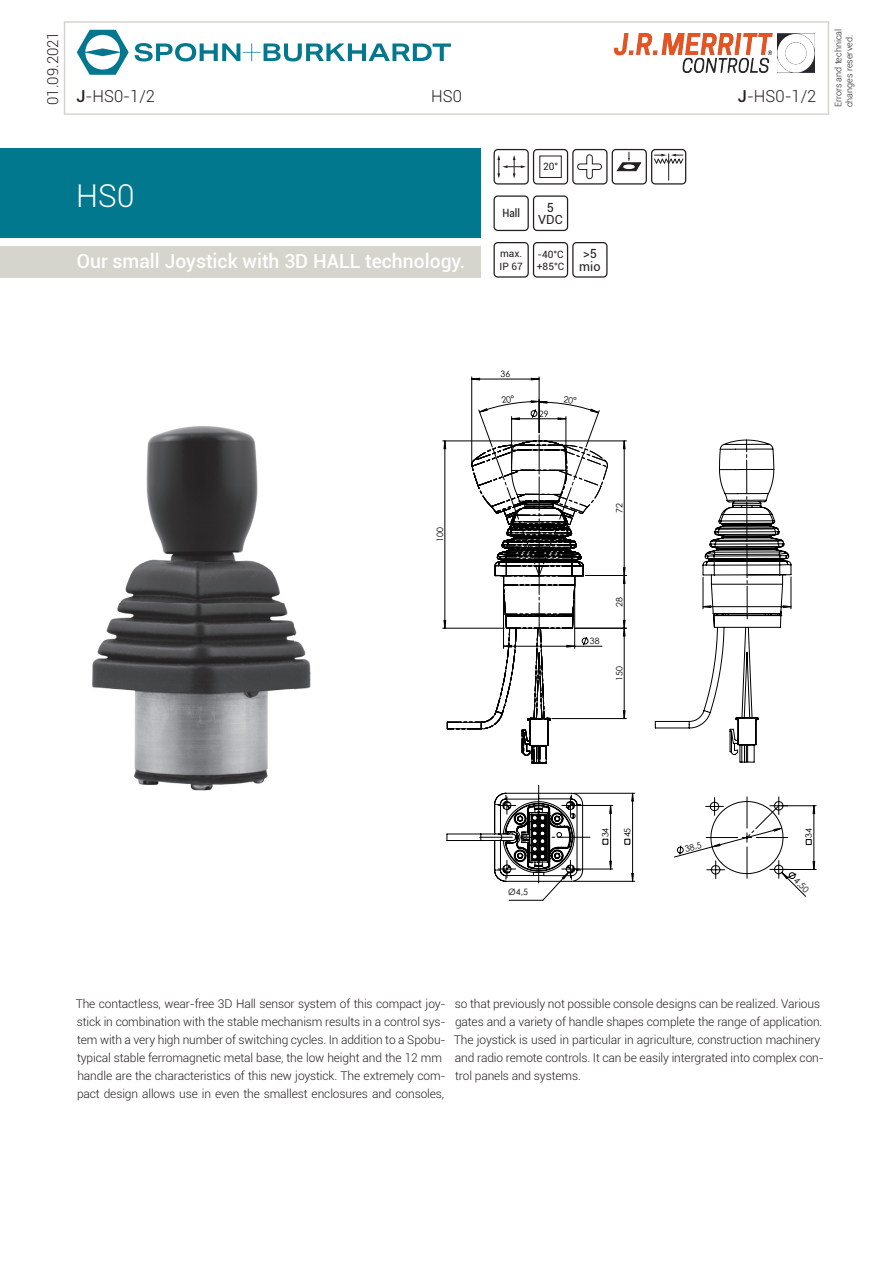
<style>
.page{position:relative;width:893px;height:1263px;background:#fff}
.page>*{position:absolute;margin:0;border:0;box-sizing:border-box;transform-origin:0 0}
.t1{font:300 31.5px "Roboto";color:#fff}
.t2{font:500 19.5px "Roboto";color:#fff}
.t3{font:300 16.5px "Roboto";color:#231f20}
.t4{font:300 15px "Roboto";color:#231f20}
.t5{font:12.6px/12.6px "Roboto";color:#231f20;text-align:center}
.t6{font:300 12px/18px "Roboto";letter-spacing:-.01em;color:#231f20}
.t7{font:condensed 11.4px "Roboto";color:#231f20}
.t8{font:10.05px/13.2px "Roboto";color:#231f20}
.t9{font:300 9px/10.8px "Roboto";color:#231f20}
.t10{font:8.7px "Century Gothic";color:#000001}
.t11{font:5.4px "Century Gothic";color:#000001}
.s1{font-weight:500}
</style>
<div class="page">
<svg style="left:64px;top:21px;width:765px;height:94px"></svg>
<div style="left:0;top:149px;width:480px;height:89px;background:#02788e"></div>
<div style="left:0;top:246px;width:480px;height:32px;background:#d6d5cd"></div>
<img style="left:92px;top:426px;width:219px;height:365px">
<div style="left:493px;top:149px;width:36px;height:36px;border:1px solid #231f20;border-radius:4px"></div>
<svg style="left:497px;top:155px;width:29px;height:24px"></svg>
<svg style="left:611px;top:149px;width:36px;height:33px"></svg>
<div style="left:612px;top:150px;width:34px;height:34px;background:#fff;border-radius:4px"></div>
<div style="left:612px;top:149px;width:35px;height:36px;border:1px solid #231f20;border-radius:4px"></div>
<svg style="left:616px;top:152px;width:26px;height:20px"></svg>
<div style="left:572px;top:149px;width:36px;height:36px;border:1px solid #231f20;border-radius:4px"></div>
<svg style="left:577px;top:154px;width:25px;height:26px"></svg>
<div style="left:533px;top:149px;width:35px;height:36px;border:1px solid #231f20;border-radius:4px"></div>
<div style="left:539px;top:156px;width:23px;height:22px;border:1px solid #231f20"></div>
<div style="left:493px;top:195px;width:36px;height:36px;border:1px solid #231f20;border-radius:4px"></div>
<div style="left:651px;top:149px;width:35px;height:36px;border:1px solid #231f20;border-radius:4px"></div>
<svg style="left:654px;top:154px;width:30px;height:26px"></svg>
<div style="left:493px;top:242px;width:36px;height:36px;border:1px solid #231f20;border-radius:4px"></div>
<div style="left:533px;top:242px;width:35px;height:36px;border:1px solid #231f20;border-radius:4px"></div>
<div style="left:533px;top:195px;width:35px;height:36px;border:1px solid #231f20;border-radius:4px"></div>
<div style="left:572px;top:242px;width:36px;height:36px;border:1px solid #231f20;border-radius:4px"></div>
<svg style="left:77px;top:30px;width:52px;height:44px"></svg>
<svg style="left:135px;top:43px;width:316px;height:18px"></svg>
<img style="left:615px;top:34px;width:200px;height:38px">
<svg style="left:442px;top:376px;width:375px;height:525px"></svg>
<p class="t4" style="left:42px;top:105px;width:75px;rotate:-90deg">01.09.2021</p>
<p class="t9" style="left:833px;top:107px;width:80px;rotate:-90deg">Errors and technical changes reserved.</p>
<h3 class="t3" style="left:77px;top:84px;width:80px"><span class="s1">J</span>-HS0-1/2</h3>
<h3 class="t3" style="left:431px;top:84px;width:32px">HS0</h3>
<h3 class="t3" style="left:738px;top:84px;width:80px"><span class="s1">J</span>-HS0-1/2</h3>
<h1 class="t1" style="left:76px;top:174px;width:60px">HS0</h1>
<h2 class="t2" style="left:77px;top:248px;width:390px">Our small Joystick with 3D HALL technology.</h2>
<p class="t8" style="left:543px;top:159px;width:17px">20°</p>
<p class="t5" style="left:538px;top:200px;width:26px">5<br>VDC</p>
<p class="t7" style="left:502px;top:205px;width:19px">Hall</p>
<p class="t8" style="left:500px;top:246px;width:25px">max.<br>IP 67</p>
<p class="t8" style="left:537px;top:248px;width:29px;line-height:12.1px">-40°C +85°C</p>
<p class="t5" style="left:579px;top:247px;width:23px">&gt;5 mio</p>
<p class="t10" style="left:434px;top:542px;width:16px;rotate:-90deg">100</p>
<p class="t10" style="left:501px;top:368px;width:11px">36</p>
<p class="t10" style="left:539px;top:407px;width:11px">29</p>
<p class="t10" style="left:613px;top:513px;width:11px;rotate:-90deg">72</p>
<p class="t10" style="left:590px;top:635px;width:11px">38</p>
<p class="t10" style="left:613px;top:607px;width:11px;rotate:-90deg">28</p>
<p class="t10" style="left:613px;top:681px;width:16px;rotate:-90deg">150</p>
<p class="t10" style="left:508px;top:885px;width:21px">Ø4,5</p>
<p class="t10" style="left:599px;top:837px;width:11px;rotate:-90deg">34</p>
<p class="t10" style="left:621px;top:837px;width:11px;rotate:-90deg">45</p>
<p class="t10" style="left:683px;top:843px;width:18px;rotate:-15deg">38,5</p>
<p class="t10" style="left:803px;top:838px;width:11px;rotate:-90deg">34</p>
<p class="t10" style="left:800px;top:875px;width:18px;rotate:45deg">4,50</p>
<p class="t6" style="left:76px;top:994px;width:371px">The contactless, wear-free 3D Hall sensor system of this compact joy&shy;stick in combination with the stable mechanism results in a control sys&shy;tem with a very high number of switching cycles. In addition to a Spobu&shy;typical stable ferromagnetic metal base, the low height and the 12 mm handle are the characteristics of this new joystick. The extremely com&shy;pact design allows use in even the smallest enclosures and consoles,</p>
<p class="t6" style="left:454px;top:994px;width:371px">so that previously not possible console designs can be realized. Various gates and a variety of handle shapes complete the range of application.<br>The joystick is used in particular in agriculture, construction machinery and radio remote controls. It can be easily intergrated into complex con&shy;trol panels and systems.</p>
<p class="t11" style="left:358px;top:1001px;width:6px">C</p>
<p class="t10" style="left:719px;top:1017px;width:16px;rotate:-90deg">100</p>
<p class="t10" style="left:632px;top:1059px;width:11px;rotate:-90deg">28</p>
<p class="t11" style="left:91px;top:1088px;width:5px">D</p>
</div>
